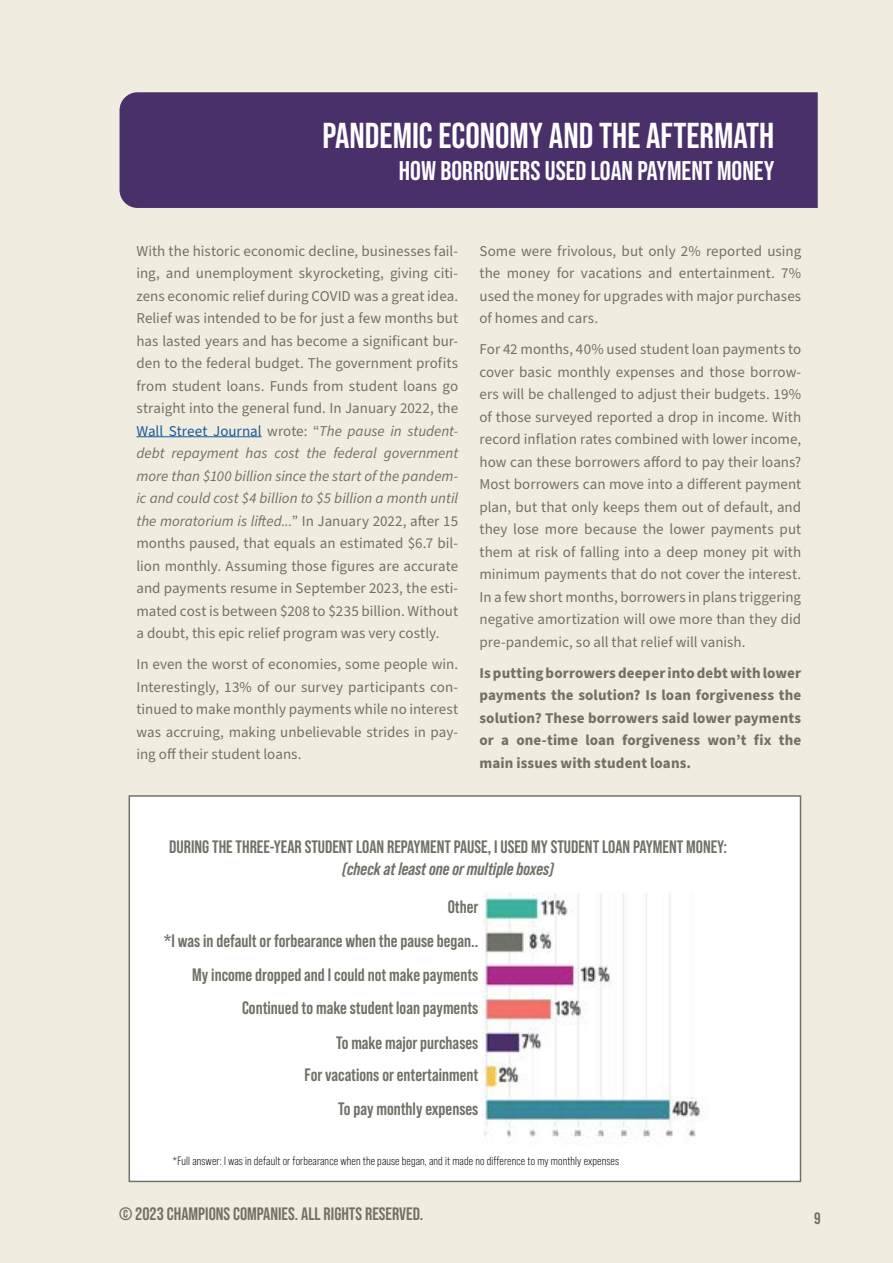
<style>
.page{position:relative;width:893px;height:1263px;background:#f1ece0}
.page>*{position:absolute;margin:0;border:0;box-sizing:border-box;transform-origin:0 0}
.t1{font:36px "Bebas Neue";color:#fff}
.t2{font:27px "Bebas Neue";color:#fff}
.t3{font:700 18px/33.6px "Bebas Neue Pro";color:#727168;text-align:right}
.t4{font:18px "Bebas Neue";color:#727168}
.t5{font:italic 700 18px "Bebas Neue Pro";color:#727168}
.t6{font:16.5px "Bebas Neue";color:#727168}
.t7{font:15px/22.5px "Source Sans Pro";color:#727168;text-align:justify}
.t8{font:700 15px/22.5px "Source Sans Pro";letter-spacing:.005em;color:#727168;text-align:justify}
.t9{font:12px "Bebas Neue Pro";letter-spacing:.01em;color:#000}
.s1{color:#165b9a}
.s2{font-style:italic}
</style>
<div class="page">
<div style="left:129px;top:795px;width:672px;height:387px;background:#fff;border:2px solid #727168"></div>
<img style="left:482px;top:893px;width:219px;height:245px">
<div style="left:120px;top:92px;width:698px;height:116px;background:#49306b"></div>
<hr style="left:136px;top:436px;width:126px;height:1px;background:#165b9a">
<h1 class="t1" style="left:323px;top:115px;width:453px">PANDEMIC ECONOMY AND THE AFTERMATH</h1>
<h2 class="t2" style="left:399px;top:156px;width:377px">HOW BORROWERS USED LOAN PAYMENT MONEY</h2>
<p class="t7" style="left:136px;top:240px;width:323px">With the historic economic decline, businesses fail&shy;ing, and unemployment skyrocketing, giving citi&shy;zens economic relief during COVID was a great idea.<br>Relief was intended to be for just a few months but has lasted years and has become a significant bur&shy;den to the federal budget. The government profits from student loans. Funds from student loans go straight into the general fund. In January 2022, the <span class="s1">Wall Street Journal</span> wrote: “<span class="s2">The pause in student&shy;debt repayment has cost the federal government more than $100 billion since the start of the pandem&shy;ic and could cost $4 billion to $5 billion a month until the moratorium is lifted...</span>” In January 2022, after 15 months paused, that equals an estimated $6.7 bil&shy;lion monthly. Assuming those figures are accurate and payments resume in September 2023, the esti&shy;mated cost is between $208 to $235 billion. Without a doubt, this epic relief program was very costly.</p>
<p class="t7" style="left:136px;top:653px;width:323px">In even the worst of economies, some people win.<br>Interestingly, 13% of our survey participants con&shy;tinued to make monthly payments while no interest was accruing, making unbelievable strides in pay&shy;ing off their student loans.</p>
<p class="t7" style="left:479px;top:240px;width:323px">Some were frivolous, but only 2% reported using the money for vacations and entertainment. 7% used the money for upgrades with major purchases of homes and cars.</p>
<p class="t7" style="left:479px;top:338px;width:323px">For 42 months, 40% used student loan payments to cover basic monthly expenses and those borrow&shy;ers will be challenged to adjust their budgets. 19% of those surveyed reported a drop in income. With record inflation rates combined with lower income, how can these borrowers afford to pay their loans?<br>Most borrowers can move into a different payment plan, but that only keeps them out of default, and they lose more because the lower payments put them at risk of falling into a deep money pit with minimum payments that do not cover the interest.<br>In a few short months, borrowers in plans triggering negative amortization will owe more than they did pre-pandemic, so all that relief will vanish.</p>
<p class="t8" style="left:479px;top:662px;width:323px">Is putting borrowers deeper into debt with lower payments the solution? Is loan forgiveness the solution? These borrowers said lower payments or a one-time loan forgiveness won’t fix the main issues with student loans.</p>
<p class="t3" style="left:169px;top:830px;width:559px">DURING THE THREE-YEAR STUDENT LOAN REPAYMENT PAUSE, I USED MY STUDENT LOAN PAYMENT MONEY:</p>
<p class="t5" style="left:342px;top:858px;width:213px">(check at least one or multiple boxes)</p>
<p class="t3" style="left:164px;top:890px;width:316px">Other<br>*I was in default or forbearance when the pause began..<br>My income dropped and I could not make payments</p>
<p class="t3" style="left:242px;top:991px;width:238px">Continued to make student loan payments</p>
<p class="t3" style="left:305px;top:1027px;width:175px;line-height:31.8px">To make major purchases<br>For vacations or entertainment</p>
<p class="t3" style="left:338px;top:1091px;width:142px">To pay monthly expenses</p>
<p class="t9" style="left:173px;top:1154px;width:448px">*Full answer: I was in default or forbearance when the pause began, and it made no difference to my monthly expenses</p>
<p class="t4" style="left:119px;top:1204px;width:306px">© 2023 CHAMPIONS COMPANIES. ALL RIGHTS RESERVED.</p>
<p class="t6" style="left:814px;top:1209px;width:8px">9</p>
</div>
